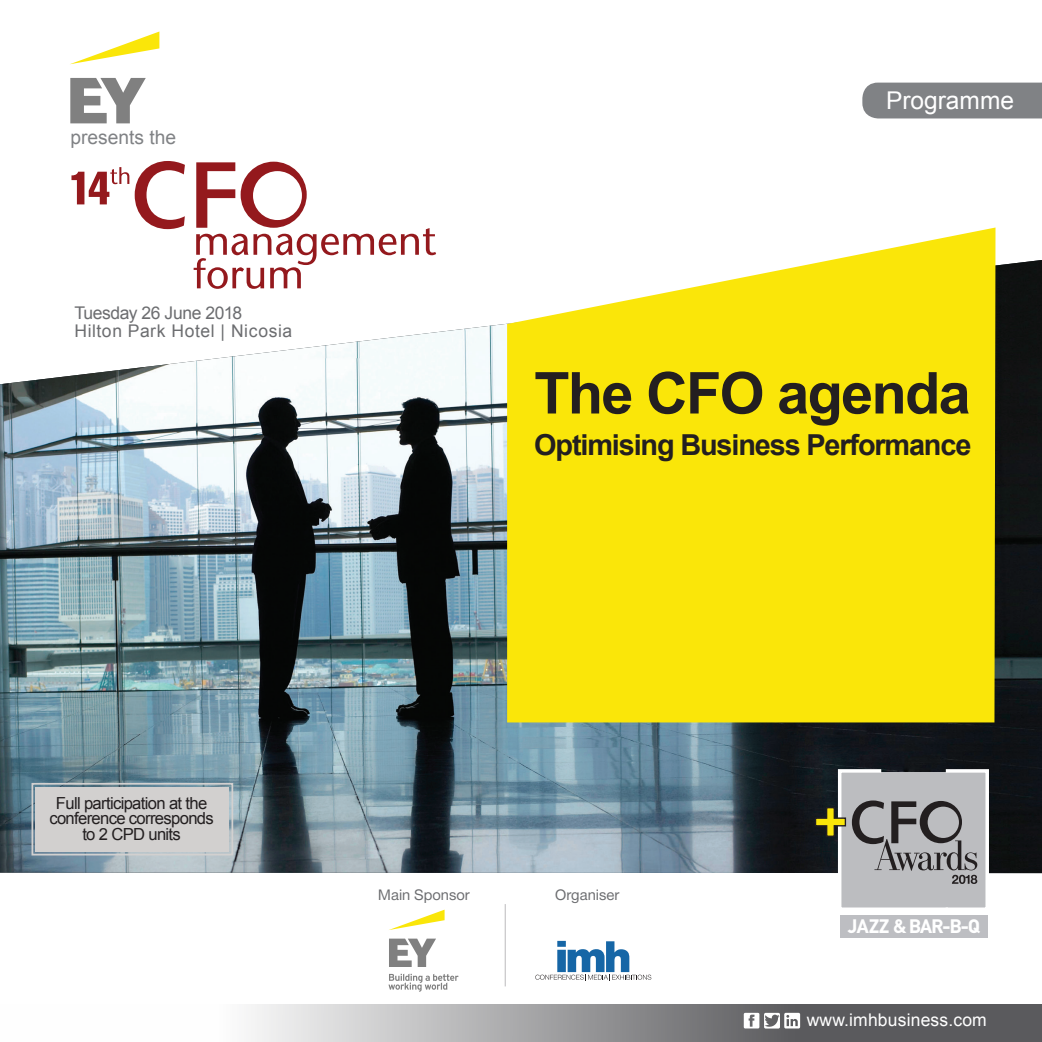
<style>
.page{position:relative;width:1042px;height:1042px;background:#fff}
.page>*{position:absolute;margin:0;border:0;box-sizing:border-box;transform-origin:0 0}
.t1{font:800 60.55px "Helvetica Neue Greek 85";color:#fae609}
.t2{font:700 57.75px "Arial";letter-spacing:-.03em;color:#231f20}
.t3{font:700 28.88px "Arial";letter-spacing:-.04em;color:#231f20}
.t4{font:24.5px "Arial";color:#fff}
.t5{font:700 19.25px "CF Din";letter-spacing:-.04em;color:#fff}
.t6{font:19.25px "Arial";color:#808285}
.t7{font:17.5px "Arial";letter-spacing:.025em;color:#6c6d70}
.t8{font:17.5px "Arial";letter-spacing:.01em;color:#fff}
.t9{font:17.5px "Arial";letter-spacing:-.025em;color:#6c6d70}
.t10{font:16.62px/15.8px "Arial";letter-spacing:-.04em;color:#231f20;text-align:center}
.t11{font:15.75px "Helvetica Neue Greek 55";color:#6c6d70}
</style>
<div class="page">
<img style="left:0;top:260px;width:1042px;height:613px">
<div style="left:841px;top:915px;width:147px;height:23px;background:#bdbec2"></div>
<svg style="left:70px;top:32px;width:89px;height:32px"></svg>
<svg style="left:70px;top:78px;width:76px;height:45px"></svg>
<svg style="left:135px;top:161px;width:50px;height:68px"></svg>
<svg style="left:194px;top:162px;width:242px;height:127px"></svg>
<div style="left:253px;top:171px;width:49px;height:49px;background:#fff;border-radius:50%"></div>
<svg style="left:71px;top:167px;width:58px;height:37px"></svg>
<svg style="left:507px;top:227px;width:488px;height:495px;background:#fae821"></svg>
<svg style="left:251px;top:1004px;width:791px;height:38px;background:#919193"></svg>
<div style="left:862px;top:83px;width:180px;height:35px;background:#808285"></div>
<svg style="left:744px;top:1013px;width:56px;height:15px"></svg>
<svg style="left:814px;top:767px;width:176px;height:141px;background:#9d9ea1"></svg>
<div style="left:35px;top:787px;width:193px;height:64px;background:#d2d0cf"></div>
<div style="left:32px;top:783px;width:201px;height:72px;border:2px solid #d2d0cf"></div>
<svg style="left:389px;top:910px;width:55px;height:20px"></svg>
<svg style="left:388px;top:938px;width:70px;height:53px"></svg>
<hr style="left:505px;top:904px;width:1px;height:82px;background:#8d8c90">
<svg style="left:535px;top:941px;width:116px;height:39px"></svg>
<p class="t6" style="left:71px;top:124px;width:107px">presents the</p>
<p class="t9" style="left:75px;top:302px;width:169px">Tuesday 26 June 2018</p>
<p class="t7" style="left:75px;top:319px;width:219px">Hilton Park Hotel | Nicosia</p>
<p class="t4" style="left:886px;top:84px;width:129px">Programme</p>
<p class="t2" style="left:534px;top:355px;width:438px">The CFO agenda</p>
<p class="t3" style="left:534px;top:426px;width:439px">Optimising Business Performance</p>
<p class="t10" style="left:49px;top:795px;width:166px">Full participation at the conference corresponds to 2 CPD units</p>
<p class="t11" style="left:378px;top:886px;width:93px">Main Sponsor</p>
<p class="t11" style="left:555px;top:886px;width:66px">Organiser</p>
<p class="t1" style="left:812px;top:790px;width:37px">+</p>
<p class="t5" style="left:848px;top:915px;width:133px">JAZZ &amp; BAR-B-Q</p>
<p class="t8" style="left:807px;top:1008px;width:182px">www.imhbusiness.com</p>
</div>
